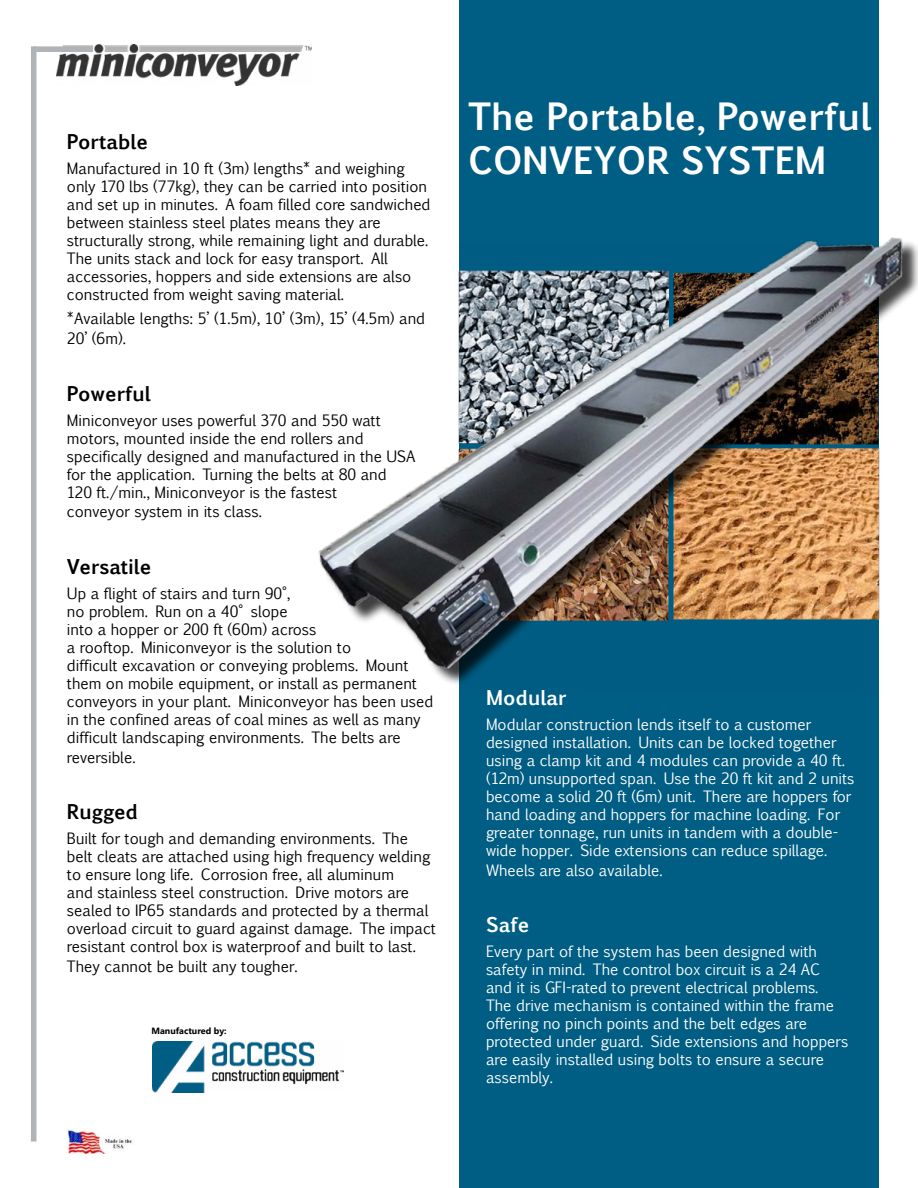
<style>
.page{position:relative;width:918px;height:1188px;background:#fff}
.page>*{position:absolute;margin:0;border:0;box-sizing:border-box;transform-origin:0 0}
.t1{font:700 36px/43.2px "Euphemia UCAS";color:#fff}
.t2{font:700 19.5px "Euphemia UCAS";color:#000}
.t3{font:700 19.5px "Euphemia UCAS";color:#fff}
.t4{font:15px/18px "Euphemia CAS";color:#000}
.t5{font:15px/18px "Euphemia CAS";color:#fff}
.t6{font:700 9px "Gadugi";color:#000}
</style>
<div class="page">
<div style="left:459px;top:0;width:419px;height:1188px;background:#005d83"></div>
<div style="left:323px;top:240px;width:595px;height:447px;background:#000;opacity:.75"></div>
<img style="left:318px;top:222px;width:591px;height:455px">
<img style="left:67px;top:1129px;width:65px;height:25px">
<img style="left:57px;top:45px;width:255px;height:40px">
<div style="left:33px;top:46px;width:60px;height:6px;background:#b1b4b6"></div>
<div style="left:31px;top:46px;width:5px;height:1096px;background:#b1b4b6"></div>
<img style="left:152px;top:1041px;width:192px;height:52px">
<h2 class="t2" style="left:67px;top:127px;width:83px">Portable</h2>
<p class="t4" style="left:67px;top:159px;width:365px">Manufactured in 10 ft (3m) lengths* and weighing only 170 lbs (77kg), they can be carried into position and set up in minutes. A foam filled core sandwiched between stainless steel plates means they are structurally strong, while remaining light and durable.<br>The units stack and lock for easy transport. All accessories, hoppers and side extensions are also constructed from weight saving material.</p>
<p class="t4" style="left:67px;top:309px;width:360px;line-height:19.8px">*Available lengths: 5’ (1.5m), 10’ (3m), 15’ (4.5m) and<br>20’ (6m).</p>
<h2 class="t2" style="left:67px;top:379px;width:85px">Powerful</h2>
<p class="t4" style="left:67px;top:411px;width:350px">Miniconveyor uses powerful 370 and 550 watt motors, mounted inside the end rollers and specifically designed and manufactured in the USA for the application. Turning the belts at 80 and 120 ft./min., Miniconveyor is the fastest</p>
<p class="t4" style="left:67px;top:503px;width:196px">conveyor system in its class.</p>
<h2 class="t2" style="left:67px;top:552px;width:86px">Versatile</h2>
<p class="t4" style="left:67px;top:584px;width:368px">Up a flight of stairs and turn 90°,<br>no problem. Run on a 40° slope<br>into a hopper or 200 ft (60m) across<br>a rooftop. Miniconveyor is the solution to<br>difficult excavation or conveying problems. Mount them on mobile equipment, or install as permanent conveyors in your plant. Miniconveyor has been used in the confined areas of coal mines as well as many difficult landscaping environments. The belts are</p>
<p class="t4" style="left:67px;top:748px;width:70px">reversible.</p>
<h2 class="t2" style="left:67px;top:797px;width:73px">Rugged</h2>
<p class="t4" style="left:67px;top:830px;width:371px">Built for tough and demanding environments. The belt cleats are attached using high frequency welding to ensure long life. Corrosion free, all aluminum<br>and stainless steel construction. Drive motors are sealed to IP65 standards and protected by a thermal overload circuit to guard against damage. The impact resistant control box is waterproof and built to last.</p>
<p class="t4" style="left:67px;top:957px;width:232px">They cannot be built any tougher.</p>
<p class="t6" style="left:151px;top:1025px;width:77px">Manufactured by:</p>
<h1 class="t1" style="left:468px;top:96px;width:405px">The Portable, Powerful<br>CONVEYOR SYSTEM</h1>
<h2 class="t3" style="left:486px;top:683px;width:82px">Modular</h2>
<p class="t5" style="left:486px;top:715px;width:370px">Modular construction lends itself to a customer designed installation. Units can be locked together using a clamp kit and 4 modules can provide a 40 ft. (12m) unsupported span. Use the 20 ft kit and 2 units become a solid 20 ft (6m) unit. There are hoppers for hand loading and hoppers for machine loading. For greater tonnage, run units in tandem with a double&shy;wide hopper. Side extensions can reduce spillage.</p>
<p class="t5" style="left:486px;top:861px;width:178px">Wheels are also available.</p>
<h2 class="t3" style="left:486px;top:910px;width:45px">Safe</h2>
<p class="t5" style="left:486px;top:942px;width:364px">Every part of the system has been designed with safety in mind. The control box circuit is a 24 AC and it is GFI-rated to prevent electrical problems.<br>The drive mechanism is contained within the frame offering no pinch points and the belt edges are protected under guard. Side extensions and hoppers are easily installed using bolts to ensure a secure assembly.</p>
</div>
